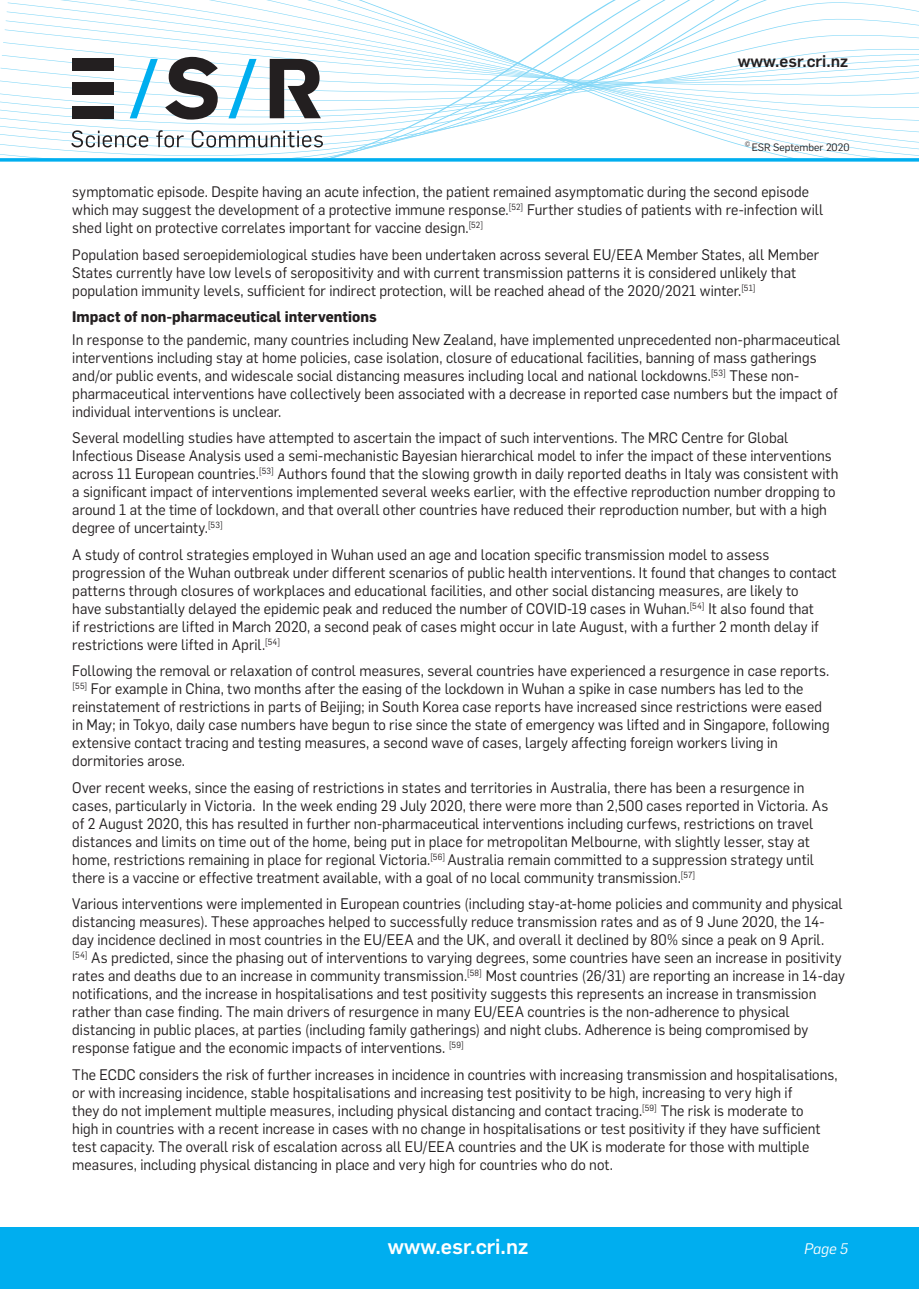
<style>
.page{position:relative;width:919px;height:1289px;background:#fff}
.page>*{position:absolute;margin:0;border:0;box-sizing:border-box;transform-origin:0 0}
.t1{font:500 21px "Flama";color:#fff}
.t2{font:500 16.5px "Flama";color:#231f20}
.t3{font:15px/18px "Flama";letter-spacing:.005em;color:#231f20;scale:.95 1}
.t4{font:700 15px "Flama";letter-spacing:.005em;color:#231f20;scale:.95 1}
.t5{font:italic 15px "Flama";color:#fff}
.t6{font:10.5px "Flama";color:#231f20}
.t7{font:6.15px "Flama";color:#231f20}
</style>
<div class="page">
<div style="left:0;top:1227px;width:918px;height:61px;background:#00aeef"></div>
<svg style="left:0;top:0;width:918px;height:158px"></svg>
<hr style="left:79px;top:58px;width:14px;height:4px;background:#231f20">
<hr style="left:0;top:158px;width:918px;height:3px;background:#00aeef">
<svg style="left:165px;top:57px;width:53px;height:63px"></svg>
<svg style="left:270px;top:59px;width:51px;height:59px"></svg>
<div style="left:72px;top:59px;width:42px;height:12px;background:#231f20"></div>
<div style="left:72px;top:83px;width:42px;height:12px;background:#231f20"></div>
<div style="left:72px;top:106px;width:42px;height:12px;background:#231f20"></div>
<svg style="left:130px;top:59px;width:28px;height:59px"></svg>
<svg style="left:228px;top:59px;width:28px;height:59px"></svg>
<svg style="left:71px;top:130px;width:77px;height:17px"></svg>
<svg style="left:156px;top:130px;width:28px;height:17px"></svg>
<svg style="left:192px;top:130px;width:131px;height:17px"></svg>
<p class="t2" style="left:737px;top:50px;width:112px">www.esr.cri.nz</p>
<p class="t7" style="left:744px;top:139px;width:7px">©</p>
<p class="t6" style="left:752px;top:140px;width:99px">ESR September 2020</p>
<p class="t3" style="left:72px;top:182px;width:791px">symptomatic episode. Despite having an acute infection, the patient remained asymptomatic during the second episode which may suggest the development of a protective immune response.<sup>[52]</sup> Further studies of patients with re-infection will shed light on protective correlates important for vaccine design.<sup>[52]</sup></p>
<p class="t3" style="left:72px;top:244px;width:787px">Population based seroepidemiological studies have been undertaken across several EU/EEA Member States, all Member<br>States currently have low levels of seropositivity and with current transmission patterns it is considered unlikely that population immunity levels, sufficient for indirect protection, will be reached ahead of the 2020/2021 winter.<sup>[51]</sup></p>
<p class="t4" style="left:72px;top:308px;width:322px">Impact of non-pharmaceutical interventions</p>
<p class="t3" style="left:72px;top:329px;width:809px">In response to the pandemic, many countries including New Zealand, have implemented unprecedented non-pharmaceutical interventions including stay at home policies, case isolation, closure of educational facilities, banning of mass gatherings and/or public events, and widescale social distancing measures including local and national lockdowns.<sup>[53]</sup> These non&shy;pharmaceutical interventions have collectively been associated with a decrease in reported case numbers but the impact of individual interventions is unclear.</p>
<p class="t3" style="left:72px;top:428px;width:807px">Several modelling studies have attempted to ascertain the impact of such interventions. The MRC Centre for Global Infectious Disease Analysis used a semi-mechanistic Bayesian hierarchical model to infer the impact of these interventions across 11 European countries.<sup>[53]</sup> Authors found that the slowing growth in daily reported deaths in Italy was consistent with a significant impact of interventions implemented several weeks earlier, with the effective reproduction number dropping to around 1 at the time of lockdown, and that overall other countries have reduced their reproduction number, but with a high degree of uncertainty.<sup>[53]</sup></p>
<p class="t3" style="left:72px;top:544px;width:805px">A study of control strategies employed in Wuhan used an age and location specific transmission model to assess progression of the Wuhan outbreak under different scenarios of public health interventions. It found that changes to contact patterns through closures of workplaces and educational facilities, and other social distancing measures, are likely to<br>have substantially delayed the epidemic peak and reduced the number of COVID-19 cases in Wuhan.<sup>[54]</sup> It also found that<br>if restrictions are lifted in March 2020, a second peak of cases might occur in late August, with a further 2 month delay if restrictions were lifted in April.<sup>[54]</sup></p>
<p class="t3" style="left:72px;top:661px;width:798px">Following the removal or relaxation of control measures, several countries have experienced a resurgence in case reports. <sup>[55]</sup> For example in China, two months after the easing of the lockdown in Wuhan a spike in case numbers has led to the reinstatement of restrictions in parts of Beijing; in South Korea case reports have increased since restrictions were eased in May; in Tokyo, daily case numbers have begun to rise since the state of emergency was lifted and in Singapore, following extensive contact tracing and testing measures, a second wave of cases, largely affecting foreign workers living in dormitories arose.</p>
<p class="t3" style="left:72px;top:777px;width:797px">Over recent weeks, since the easing of restrictions in states and territories in Australia, there has been a resurgence in cases, particularly in Victoria. In the week ending 29 July 2020, there were more than 2,500 cases reported in Victoria. As of 2 August 2020, this has resulted in further non-pharmaceutical interventions including curfews, restrictions on travel distances and limits on time out of the home, being put in place for metropolitan Melbourne, with slightly lesser, stay at home, restrictions remaining in place for regional Victoria.<sup>[56]</sup> Australia remain committed to a suppression strategy until there is a vaccine or effective treatment available, with a goal of no local community transmission.<sup>[57]</sup></p>
<p class="t3" style="left:72px;top:894px;width:814px">Various interventions were implemented in European countries (including stay-at-home policies and community and physical distancing measures). These approaches helped to successfully reduce transmission rates and as of 9 June 2020, the 14- day incidence declined in most countries in the EU/EEA and the UK, and overall it declined by 80% since a peak on 9 April.<br><sup>[54]</sup> As predicted, since the phasing out of interventions to varying degrees, some countries have seen an increase in positivity rates and deaths due to an increase in community transmission.<sup>[58]</sup> Most countries (26/31) are reporting an increase in 14-day notifications, and the increase in hospitalisations and test positivity suggests this represents an increase in transmission rather than case finding. The main drivers of resurgence in many EU/EEA countries is the non-adherence to physical distancing in public places, at parties (including family gatherings) and night clubs. Adherence is being compromised by response fatigue and the economic impacts of interventions. <sup>[59]</sup></p>
<p class="t3" style="left:72px;top:1064px;width:807px">The ECDC considers the risk of further increases in incidence in countries with increasing transmission and hospitalisations, or with increasing incidence, stable hospitalisations and increasing test positivity to be high, increasing to very high if<br>they do not implement multiple measures, including physical distancing and contact tracing.<sup>[59]</sup> The risk is moderate to<br>high in countries with a recent increase in cases with no change in hospitalisations or test positivity if they have sufficient test capacity. The overall risk of escalation across all EU/EEA countries and the UK is moderate for those with multiple measures, including physical distancing in place and very high for countries who do not.</p>
<h1 class="t1" style="left:388px;top:1230px;width:142px">www.esr.cri.nz</h1>
<p class="t5" style="left:804px;top:1238px;width:45px">Page 5</p>
</div>
